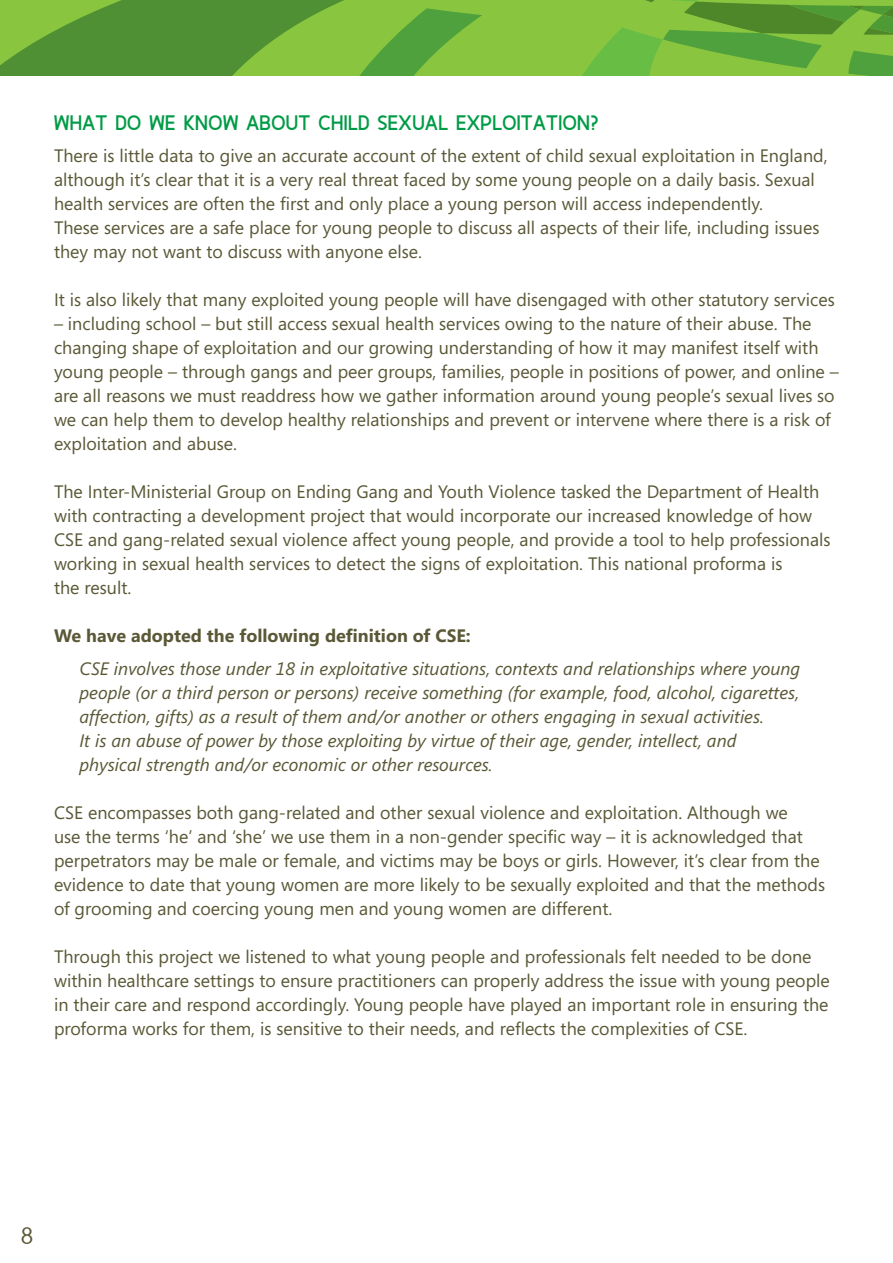
<style>
.page{position:relative;width:893px;height:1263px;background:#fff}
.page>*{position:absolute;margin:0;border:0;box-sizing:border-box;transform-origin:0 0}
.t1{font:24px "Fineness";color:#5a5836}
.Body_copy{font:700 21px "Fineness";letter-spacing:.025em;color:#009b46}
.Body_copy-2{font:18px/24px "Segoe";color:#5a5836}
.Body_copy-3{font:italic 18px/24px "Segoe";color:#5a5836}
.Body_copy-4{font:700 18px "Segoe";color:#5a5836}
</style>
<div class="page">
<svg style="left:0;top:0;width:892px;height:75px"></svg>
<hr style="left:892px;top:0;width:1px;height:75px;background:#007239">
<p class="Body_copy" style="left:54px;top:110px;width:546px">WHAT DO WE KNOW ABOUT CHILD SEXUAL EXPLOITATION?</p>
<p class="Body_copy-2" style="left:54px;top:143px;width:775px">There is little data to give an accurate account of the extent of child sexual exploitation in England, although it’s clear that it is a very real threat faced by some young people on a daily basis. Sexual health services are often the first and only place a young person will access independently.<br>These services are a safe place for young people to discuss all aspects of their life, including issues they may not want to discuss with anyone else.</p>
<p class="Body_copy-2" style="left:54px;top:287px;width:782px">It is also likely that many exploited young people will have disengaged with other statutory services</p>
<p class="Body_copy-2" style="left:54px;top:311px;width:786px">– including school – but still access sexual health services owing to the nature of their abuse. The changing shape of exploitation and our growing understanding of how it may manifest itself with young people – through gangs and peer groups, families, people in positions of power, and online – are all reasons we must readdress how we gather information around young people’s sexual lives so we can help them to develop healthy relationships and prevent or intervene where there is a risk of exploitation and abuse.</p>
<p class="Body_copy-2" style="left:54px;top:479px;width:778px">The Inter-Ministerial Group on Ending Gang and Youth Violence tasked the Department of Health with contracting a development project that would incorporate our increased knowledge of how CSE and gang-related sexual violence affect young people, and provide a tool to help professionals working in sexual health services to detect the signs of exploitation. This national proforma is<br>the result.</p>
<p class="Body_copy-4" style="left:54px;top:623px;width:418px">We have adopted the following definition of CSE:</p>
<p class="Body_copy-3" style="left:80px;top:656px;width:722px">CSE involves those under 18 in exploitative situations, contexts and relationships where young people (or a third person or persons) receive something (for example, food, alcohol, cigarettes, affection, gifts) as a result of them and/or another or others engaging in sexual activities.<br>It is an abuse of power by those exploiting by virtue of their age, gender, intellect, and physical strength and/or economic or other resources.</p>
<p class="Body_copy-2" style="left:54px;top:800px;width:773px">CSE encompasses both gang-related and other sexual violence and exploitation. Although we<br>use the terms ‘he’ and ‘she’ we use them in a non-gender specific way – it is acknowledged that perpetrators may be male or female, and victims may be boys or girls. However, it’s clear from the evidence to date that young women are more likely to be sexually exploited and that the methods of grooming and coercing young men and young women are different.</p>
<p class="Body_copy-2" style="left:54px;top:944px;width:777px">Through this project we listened to what young people and professionals felt needed to be done within healthcare settings to ensure practitioners can properly address the issue with young people in their care and respond accordingly. Young people have played an important role in ensuring the proforma works for them, is sensitive to their needs, and reflects the complexities of CSE.</p>
<h1 class="t1" style="left:21px;top:1222px;width:13px">8</h1>
</div>
